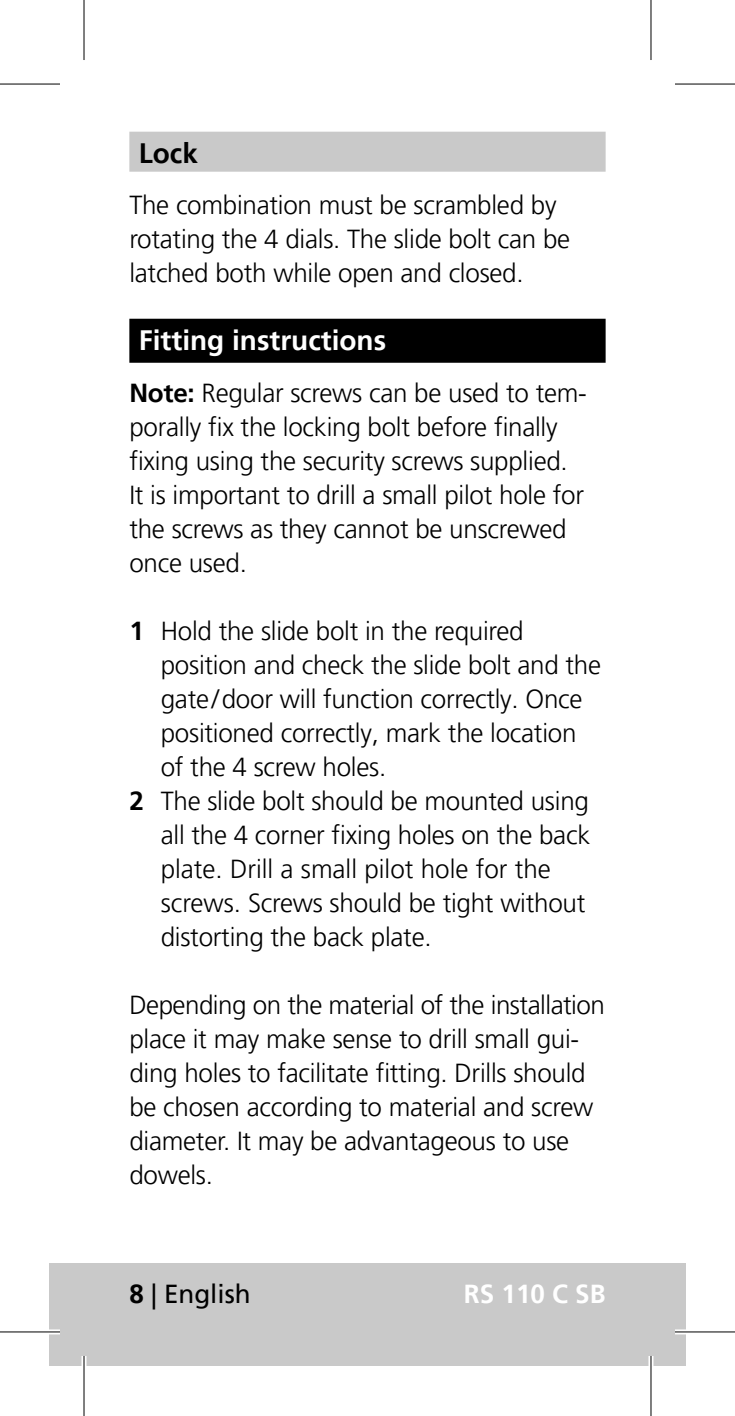
<style>
.page{position:relative;width:735px;height:1416px;background:#fff}
.page>*{position:absolute;margin:0;border:0;box-sizing:border-box;transform-origin:0 0}
._01_Headline{font:700 28px "Frutiger LT Pro";color:#fff}
._01_Headline-2{font:700 28px "Frutiger LT Pro";color:#000}
._02_Fließtext{font:300 26px/34px "Frutiger LT Pro";letter-spacing:-.01em;color:#000}
.t1{font:26px "Frutiger LT Pro";color:#000}
.t2{font:700 26px "Frutiger LT Pro";color:#fff}
.s1{font-weight:700}
</style>
<div class="page">
<div style="left:50px;top:1263px;width:635px;height:102px;background:#c9c9c9"></div>
<div style="left:129px;top:132px;width:477px;height:40px;background:#c9c9c9"></div>
<div style="left:129px;top:319px;width:477px;height:44px;background:#000"></div>
<svg style="left:0;top:1329px;width:60px;height:5px"></svg>
<svg style="left:675px;top:1329px;width:60px;height:5px"></svg>
<hr style="left:82px;top:1355px;width:4px;height:60px;background:#fff">
<div style="left:648px;top:1355px;width:5px;height:60px;background:#fff"></div>
<hr style="left:0;top:83px;width:60px;height:2px;background:#000">
<hr style="left:675px;top:83px;width:60px;height:2px;background:#000">
<hr style="left:0;top:1331px;width:60px;height:1px;background:#000">
<hr style="left:675px;top:1331px;width:60px;height:1px;background:#000">
<hr style="left:83px;top:0;width:2px;height:60px;background:#000">
<hr style="left:83px;top:1355px;width:2px;height:60px;background:#000">
<hr style="left:650px;top:0;width:2px;height:60px;background:#000">
<hr style="left:650px;top:1355px;width:2px;height:60px;background:#000">
<p class="_01_Headline-2" style="left:139px;top:137px;width:61px">Lock</p>
<p class="_02_Fließtext" style="left:129px;top:189px;width:442px">The combination must be scrambled by rotating the 4 dials. The slide bolt can be latched both while open and closed.</p>
<p class="_01_Headline" style="left:139px;top:324px;width:249px">Fitting instructions</p>
<p class="_02_Fließtext" style="left:129px;top:375px;width:457px"><span class="s1">Note:</span> Regular screws can be used to tem&shy;porally fix the locking bolt before finally fixing using the security screws supplied.<br>It is important to drill a small pilot hole for the screws as they cannot be unscrewed once used.</p>
<p class="_02_Fließtext" style="left:161px;top:613px;width:442px;text-indent:-31px"><span class="s1">1</span> Hold the slide bolt in the required position and check the slide bolt and the gate/door will function correctly. Once positioned correctly, mark the location of the 4 screw holes.</p>
<p class="_02_Fließtext" style="left:161px;top:783px;width:431px;text-indent:-31px"><span class="s1">2</span> The slide bolt should be mounted using all the 4 corner fixing holes on the back plate. Drill a small pilot hole for the screws. Screws should be tight without distorting the back plate.</p>
<p class="_02_Fließtext" style="left:129px;top:987px;width:477px">Depending on the material of the installation place it may make sense to drill small gui&shy;ding holes to facilitate fitting. Drills should be chosen according to material and screw diameter. It may be advantageous to use dowels.</p>
<p class="t1" style="left:129px;top:1278px;width:123px"><span class="s1">8</span> | English</p>
<p class="t2" style="left:464px;top:1278px;width:143px">RS 110 C SB</p>
</div>
